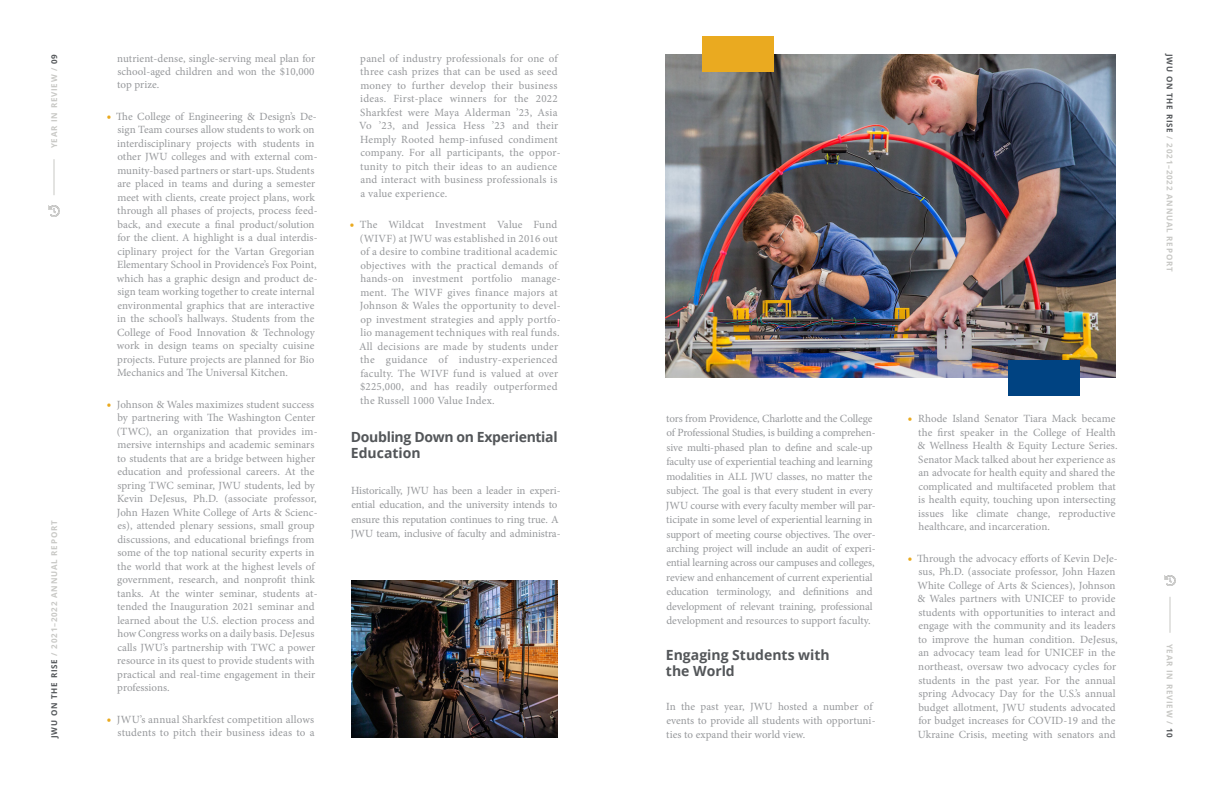
<style>
.page{position:relative;width:1224px;height:792px;background:#fff}
.page>*{position:absolute;margin:0;border:0;box-sizing:border-box;transform-origin:0 0}
.t1{font:700 14px/16px "Open Sans";letter-spacing:-.025em;color:#535659}
.t2{font:700 14px/16px "Open Sans";color:#535659}
.Body_Copy{font:11px/13.5px "Minion Pro";letter-spacing:.005em;color:#96989b}
.t3{font:700 8px "Open Sans";letter-spacing:.1em;color:#c8c8c5}
.t4{font:700 8px "Open Sans";letter-spacing:.1em;color:#535659}
.s1{color:#535659}
.s2{font-style:italic;font-size:13px;color:#eaaa20}
</style>
<div class="page">
<img style="left:351px;top:580px;width:207px;height:158px">
<img style="left:666px;top:54px;width:450px;height:324px">
<svg style="left:49px;top:206px;width:10px;height:11px"></svg>
<hr style="left:54px;top:159px;width:1px;height:36px;background:#c8c8c5">
<svg style="left:1165px;top:575px;width:10px;height:11px"></svg>
<hr style="left:1170px;top:597px;width:1px;height:36px;background:#c8c8c5">
<div style="left:702px;top:36px;width:72px;height:36px;background:#eaaa20"></div>
<div style="left:1008px;top:360px;width:72px;height:36px;background:#004382"></div>
<p class="t3" style="left:49px;top:148px;width:96px;rotate:-90deg">YEAR IN REVIEW / <span class="s1">09</span></p>
<p class="t3" style="left:1175px;top:54px;width:219px;rotate:90deg"><span class="s1">JWU ON THE RISE</span> / 2021–2022 ANNUAL REPORT</p>
<p class="Body_Copy" style="left:117px;top:52px;width:199px;line-height:13.2px;text-align:justify">nutrient-dense, single-serving meal plan for school-aged children and won the $10,000 top prize.</p>
<p class="Body_Copy" style="left:117px;top:110px;width:202px;text-indent:-10px"><span class="s2">•</span> The College of Engineering &amp; Design’s De&shy;sign Team courses allow students to work on interdisciplinary projects with students in other JWU colleges and with external com&shy;munity-based partners or start-ups. Students are placed in teams and during a semester meet with clients, create project plans, work through all phases of projects, process feed&shy;back, and execute a final product/solution for the client. A highlight is a dual interdis&shy;ciplinary project for the Vartan Gregorian Elementary School in Providence’s Fox Point, which has a graphic design and product de&shy;sign team working together to create internal environmental graphics that are interactive in the school’s hallways. Students from the College of Food Innovation &amp; Technology work in design teams on specialty cuisine projects. Future projects are planned for Bio Mechanics and The Universal Kitchen.</p>
<p class="Body_Copy" style="left:117px;top:398px;width:202px;text-indent:-10px"><span class="s2">•</span> Johnson &amp; Wales maximizes student success by partnering with The Washington Center (TWC), an organization that provides im&shy;mersive internships and academic seminars to students that are a bridge between higher education and professional careers. At the spring TWC seminar, JWU students, led by Kevin DeJesus, Ph.D. (associate professor, John Hazen White College of Arts &amp; Scienc&shy;es), attended plenary sessions, small group discussions, and educational briefings from some of the top national security experts in the world that work at the highest levels of government, research, and nonprofit think tanks. At the winter seminar, students at&shy;tended the Inauguration 2021 seminar and learned about the U.S. election process and how Congress works on a daily basis. DeJesus calls JWU’s partnership with TWC a power resource in its quest to provide students with practical and real-time engagement in their professions.</p>
<p class="Body_Copy" style="left:107px;top:713px;width:209px;line-height:13.2px;text-align:right"><span class="s2">•</span> JWU’s annual Sharkfest competition allows students to pitch their business ideas to a</p>
<p class="Body_Copy" style="left:359px;top:52px;width:203px">panel of industry professionals for one of three cash prizes that can be used as seed money to further develop their business ideas. First-place winners for the 2022<br>Sharkfest were Maya Alderman ’23, Asia Vo ’23, and Jessica Hess ’23 and their Hemply Rooted hemp-infused condiment company. For all participants, the oppor&shy;tunity to pitch their ideas to an audience and interact with business professionals is a value experience.</p>
<p class="Body_Copy" style="left:359px;top:218px;width:203px;text-indent:-10px"><span class="s2">•</span> The Wildcat Investment Value Fund (WIVF) at JWU was established in 2016 out of a desire to combine traditional academic objectives with the practical demands of hands-on investment portfolio manage&shy;ment. The WIVF gives finance majors at Johnson &amp; Wales the opportunity to devel&shy;op investment strategies and apply portfo&shy;lio management techniques with real funds.<br>All decisions are made by students under the guidance of industry-experienced faculty. The WIVF fund is valued at over $225,000, and has readily outperformed the Russell 1000 Value Index.</p>
<p class="t1" style="left:351px;top:428px;width:208px">Doubling Down on Experiential<br>Education</p>
<p class="Body_Copy" style="left:351px;top:483px;width:211px;line-height:14.4px">Historically, JWU has been a leader in experi&shy;ential education, and the university intends to ensure this reputation continues to ring true. A JWU team, inclusive of faculty and administra-</p>
<p class="Body_Copy" style="left:666px;top:411px;width:211px;line-height:14.5px">tors from Providence, Charlotte and the College of Professional Studies, is building a comprehen&shy;sive multi-phased plan to define and scale-up faculty use of experiential teaching and learning modalities in ALL JWU classes, no matter the subject. The goal is that every student in every JWU course with every faculty member will par&shy;ticipate in some level of experiential learning in support of meeting course objectives. The over&shy;arching project will include an audit of experi&shy;ential learning across our campuses and colleges, review and enhancement of current experiential education terminology, and definitions and development of relevant training, professional development and resources to support faculty.</p>
<p class="t2" style="left:666px;top:647px;width:165px">Engaging Students with the World</p>
<p class="Body_Copy" style="left:666px;top:699px;width:211px;line-height:14px">In the past year, JWU hosted a number of events to provide all students with opportuni&shy;ties to expand their world view.</p>
<p class="Body_Copy" style="left:918px;top:412px;width:201px;text-indent:-10px"><span class="s2">•</span> Rhode Island Senator Tiara Mack became the first speaker in the College of Health &amp; Wellness Health &amp; Equity Lecture Series.<br>Senator Mack talked about her experience as an advocate for health equity and shared the complicated and multifaceted problem that is health equity, touching upon intersecting issues like climate change, reproductive healthcare, and incarceration.</p>
<p class="Body_Copy" style="left:917px;top:552px;width:202px;text-indent:-10px"><span class="s2">•</span> Through the advocacy efforts of Kevin DeJe&shy;sus, Ph.D. (associate professor, John Hazen White College of Arts &amp; Sciences), Johnson &amp; Wales partners with UNICEF to provide students with opportunities to interact and engage with the community and its leaders to improve the human condition. DeJesus, an advocacy team lead for UNICEF in the northeast, oversaw two advocacy cycles for students in the past year. For the annual spring Advocacy Day for the U.S.’s annual budget allotment, JWU students advocated for budget increases for COVID-19 and the</p>
<p class="t3" style="left:49px;top:656px;width:136px;rotate:-90deg">/ 2021–2022 ANNUAL REPORT</p>
<p class="t3" style="left:1175px;top:644px;width:96px;rotate:90deg">YEAR IN REVIEW / <span class="s1">10</span></p>
<p class="t4" style="left:49px;top:738px;width:80px;rotate:-90deg">JWU ON THE RISE</p>
<p class="Body_Copy" style="left:918px;top:727px;width:199px">Ukraine Crisis, meeting with senators and</p>
</div>
